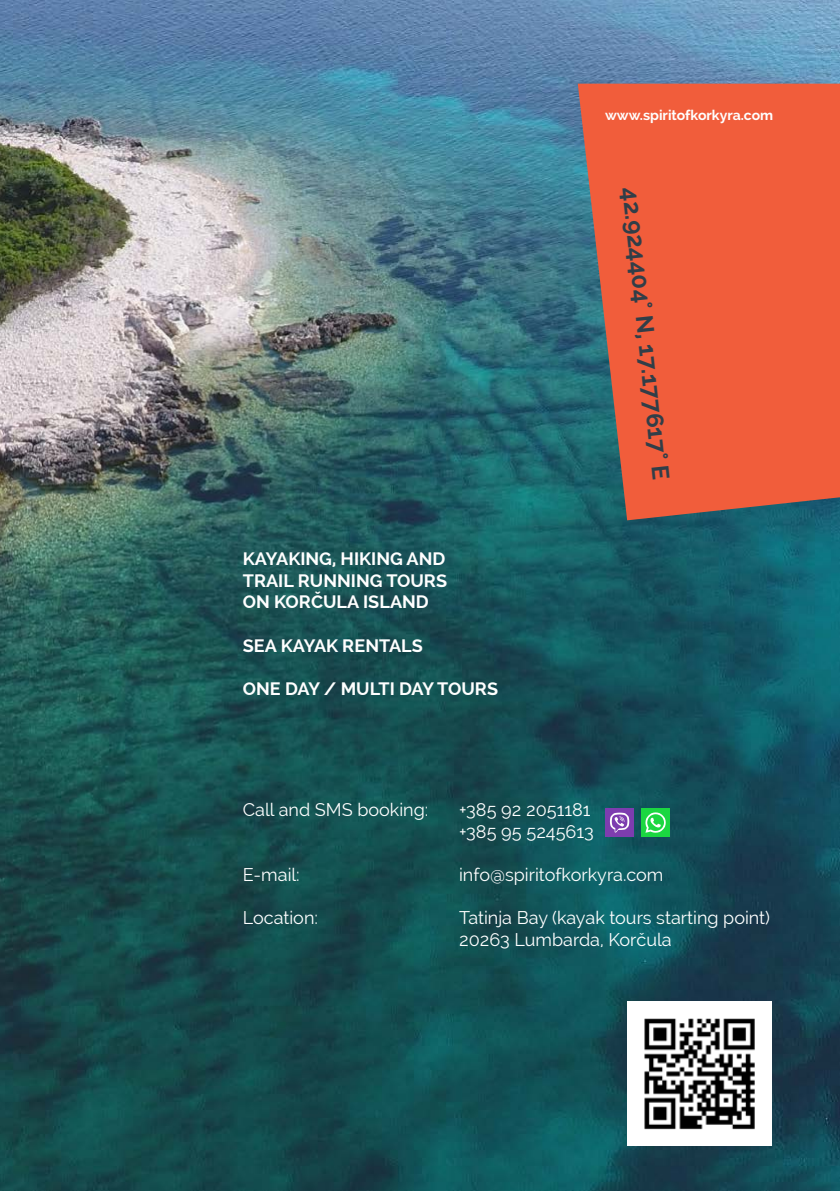
<style>
.page{position:relative;width:840px;height:1191px;background:#fff}
.page>*{position:absolute;margin:0;border:0;box-sizing:border-box;transform-origin:0 0}
.t1{font:700 24px "Raleway";color:#313e48}
.t2{font:18px "Raleway";color:#fff}
.t3{font:700 18px/21.6px "Raleway";color:#fff}
.t4{font:700 14px "Raleway";color:#fff}
</style>
<div class="page">
<img style="left:0;top:0;width:839px;height:1191px">
<img style="left:627px;top:1001px;width:144px;height:144px">
<img style="left:604px;top:808px;width:29px;height:29px">
<img style="left:641px;top:808px;width:28px;height:29px">
<svg style="left:577px;top:84px;width:262px;height:436px;background:#d85e42"></svg>
<p class="t4" style="left:604px;top:107px;width:170px">www.spiritofkorkyra.com</p>
<p class="t3" style="left:243px;top:548px;width:204px">KAYAKING, HIKING AND</p>
<p class="t3" style="left:243px;top:570px;width:206px">TRAIL RUNNING TOURS<br>ON KORČULA ISLAND</p>
<p class="t3" style="left:243px;top:634px;width:181px">SEA KAYAK RENTALS</p>
<p class="t3" style="left:243px;top:678px;width:256px">ONE DAY / MULTI DAY TOURS</p>
<p class="t1" style="left:644px;top:186px;width:295px;rotate:84deg">42.924404° N, 17.177617° E</p>
<p class="t2" style="left:243px;top:799px;width:187px">Call and SMS booking:</p>
<p class="t2" style="left:459px;top:799px;width:133px">+385 92 2051181</p>
<p class="t2" style="left:459px;top:820px;width:136px">+385 95 5245613</p>
<p class="t2" style="left:243px;top:864px;width:58px">E-mail:</p>
<p class="t2" style="left:459px;top:864px;width:206px">info@spiritofkorkyra.com</p>
<p class="t2" style="left:243px;top:907px;width:77px">Location:</p>
<p class="t2" style="left:459px;top:907px;width:312px">Tatinja Bay (kayak tours starting point)</p>
<p class="t2" style="left:459px;top:928px;width:214px">20263 Lumbarda, Korčula</p>
</div>
